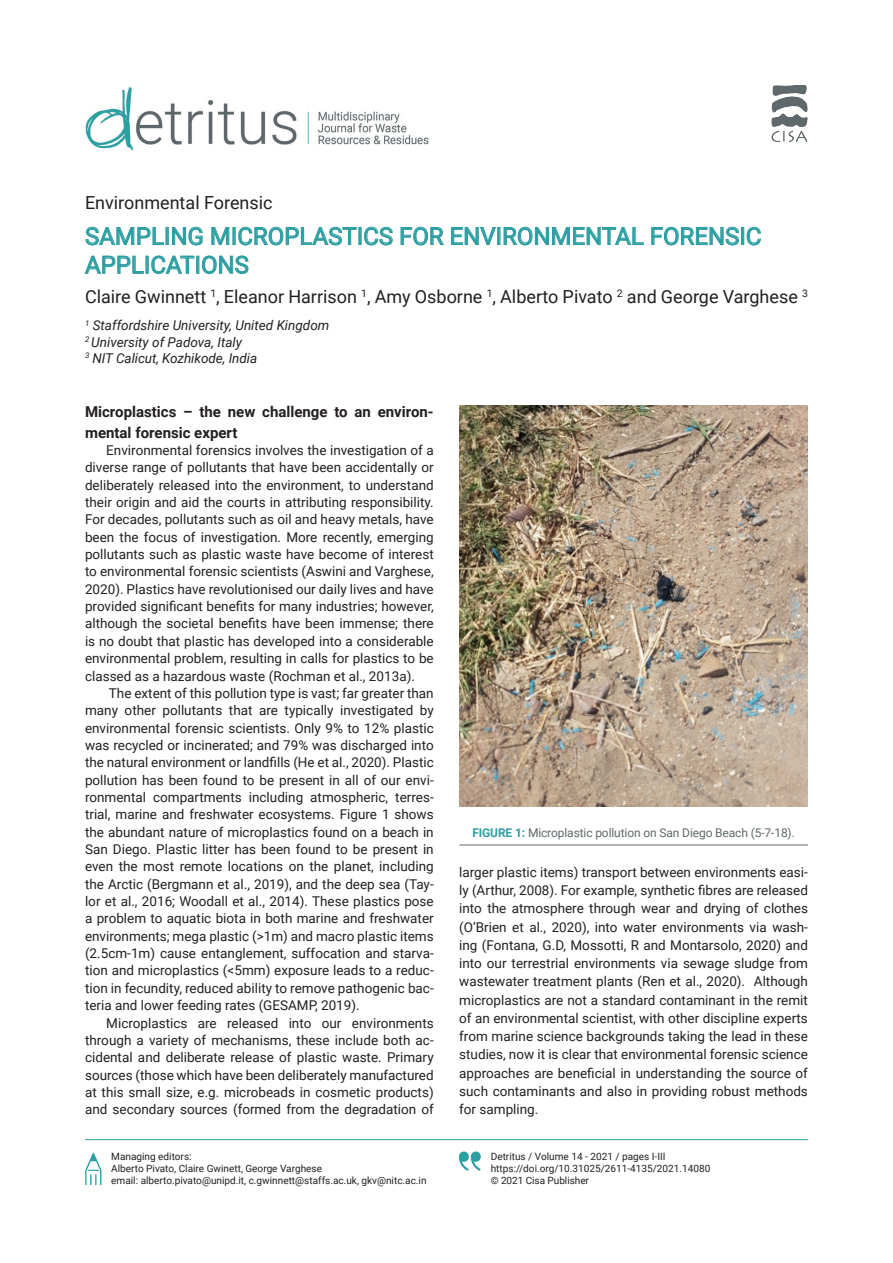
<style>
.page{position:relative;width:893px;height:1263px;background:#fff}
.page>*{position:absolute;margin:0;border:0;box-sizing:border-box;transform-origin:0 0}
.t1{font:24px/28.8px "Roboto";color:#2d9fa2}
.t2{font:18px "Roboto";color:#231f20}
.t3{font:700 15px/21.1px "Roboto";color:#231f20}
.t4{font:13.5px/17.4px "Roboto";color:#231f20;text-align:justify}
.t5{font:italic 13.5px/16.2px "Roboto";color:#231f20}
.t6{font:12px "Roboto";letter-spacing:-.01em;color:#5f686b}
.t7{font:10.05px/12px "Roboto";color:#231f20}
.s1{font-weight:700;color:#2d9fa2}
</style>
<div class="page">
<img style="left:85px;top:87px;width:344px;height:64px">
<hr style="left:85px;top:1139px;width:723px;height:1px;background:#2d9fa2">
<img style="left:458px;top:1151px;width:23px;height:20px">
<img style="left:85px;top:1153px;width:17px;height:33px">
<img style="left:771px;top:85px;width:37px;height:57px">
<svg style="left:86px;top:227px;width:116px;height:18px"></svg>
<svg style="left:212px;top:227px;width:180px;height:18px"></svg>
<svg style="left:401px;top:227px;width:42px;height:18px"></svg>
<svg style="left:451px;top:227px;width:192px;height:18px"></svg>
<svg style="left:652px;top:227px;width:87px;height:18px"></svg>
<div style="left:741px;top:227px;width:3px;height:18px;border:1px solid #2d9fa2"></div>
<svg style="left:747px;top:227px;width:14px;height:18px"></svg>
<svg style="left:85px;top:256px;width:163px;height:18px"></svg>
<img style="left:459px;top:405px;width:349px;height:401px">
<hr style="left:459px;top:845px;width:349px;height:1px;background:#5f686b">
<h2 class="t2" style="left:85px;top:190px;width:189px">Environmental Forensic</h2>
<h1 class="t1" style="left:85px;top:221px;width:678px">SAMPLING MICROPLASTICS FOR ENVIRONMENTAL FORENSIC<br>APPLICATIONS</h1>
<h2 class="t2" style="left:85px;top:284px;width:724px">Claire Gwinnett <sup>1</sup>, Eleanor Harrison <sup>1</sup>, Amy Osborne <sup>1</sup>, Alberto Pivato <sup>2</sup> and George Varghese <sup>3</sup></h2>
<p class="t5" style="left:85px;top:317px;width:246px"><sup>1</sup> Staffordshire University, United Kingdom<br><sup>2</sup> University of Padova, Italy<br><sup>3</sup> NIT Calicut, Kozhikode, India</p>
<p class="t3" style="left:85px;top:400px;width:350px">Microplastics – the new challenge to an environ&shy;mental forensic expert</p>
<p class="t4" style="left:85px;top:441px;width:350px;text-indent:21px">Environmental forensics involves the investigation of a diverse range of pollutants that have been accidentally or deliberately released into the environment, to understand their origin and aid the courts in attributing responsibility.<br>For decades, pollutants such as oil and heavy metals, have been the focus of investigation. More recently, emerging pollutants such as plastic waste have become of interest to environmental forensic scientists (Aswini and Varghese, 2020). Plastics have revolutionised our daily lives and have provided significant benefits for many industries; however, although the societal benefits have been immense; there is no doubt that plastic has developed into a considerable environmental problem, resulting in calls for plastics to be classed as a hazardous waste (Rochman et al., 2013a).</p>
<p class="t4" style="left:85px;top:684px;width:350px;text-indent:24px">The extent of this pollution type is vast; far greater than many other pollutants that are typically investigated by environmental forensic scientists. Only 9% to 12% plastic was recycled or incinerated; and 79% was discharged into the natural environment or landfills (He et al., 2020). Plastic pollution has been found to be present in all of our envi&shy;ronmental compartments including atmospheric, terres&shy;trial, marine and freshwater ecosystems. Figure 1 shows the abundant nature of microplastics found on a beach in San Diego. Plastic litter has been found to be present in even the most remote locations on the planet, including the Arctic (Bergmann et al., 2019), and the deep sea (Tay&shy;lor et al., 2016; Woodall et al., 2014). These plastics pose a problem to aquatic biota in both marine and freshwater environments; mega plastic (&gt;1m) and macro plastic items (2.5cm-1m) cause entanglement, suffocation and starva&shy;tion and microplastics (&lt;5mm) exposure leads to a reduc&shy;tion in fecundity, reduced ability to remove pathogenic bac&shy;teria and lower feeding rates (GESAMP, 2019).</p>
<p class="t4" style="left:85px;top:1013px;width:350px;text-indent:21px">Microplastics are released into our environments through a variety of mechanisms, these include both ac&shy;cidental and deliberate release of plastic waste. Primary sources (those which have been deliberately manufactured at this small size, e.g. microbeads in cosmetic products) and secondary sources (formed from the degradation of</p>
<p class="t6" style="left:472px;top:824px;width:324px"><span class="s1">FIGURE 1:</span> Microplastic pollution on San Diego Beach (5-7-18).</p>
<p class="t4" style="left:459px;top:862px;width:350px;line-height:18.3px">larger plastic items) transport between environments easi&shy;ly (Arthur, 2008). For example, synthetic fibres are released into the atmosphere through wear and drying of clothes (O’Brien et al., 2020), into water environments via wash&shy;ing (Fontana, G.D, Mossotti, R and Montarsolo, 2020) and into our terrestrial environments via sewage sludge from wastewater treatment plants (Ren et al., 2020). Although microplastics are not a standard contaminant in the remit of an environmental scientist, with other discipline experts from marine science backgrounds taking the lead in these studies, now it is clear that environmental forensic science approaches are beneficial in understanding the source of such contaminants and also in providing robust methods for sampling.</p>
<p class="t7" style="left:111px;top:1150px;width:317px">Managing editors:<br>Alberto Pivato, Claire Gwinett, George Varghese<br>email: alberto.pivato@unipd.it, c.gwinnett@staffs.ac.uk, gkv@nitc.ac.in</p>
<p class="t7" style="left:491px;top:1150px;width:221px">Detritus / Volume 14 - 2021 / pages I-III https://doi.org/10.31025/2611-4135/2021.14080 © 2021 Cisa Publisher</p>
</div>
